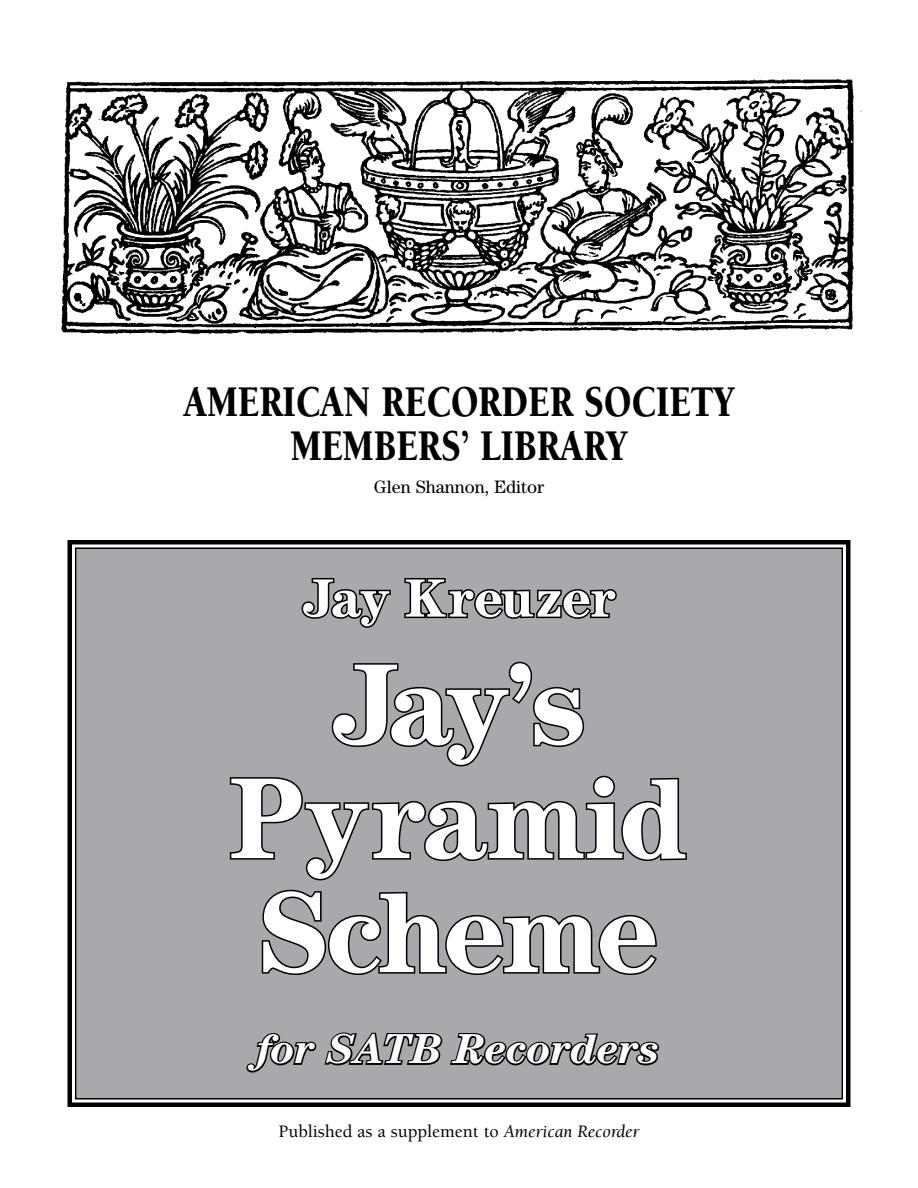
<style>
.page{position:relative;width:918px;height:1188px;background:#fff}
.page>*{position:absolute;margin:0;border:0;box-sizing:border-box;transform-origin:0 0}
.t1{font:700 115.5px/114px "Century";letter-spacing:-.04em;color:#fff;text-align:center}
.t2{font:700 54px "Century";letter-spacing:-.02em;color:#fff}
.t3{font:900 45px/43.5px "Berkeley";color:#000;text-align:center;scale:.8 1}
.t4{font:italic 700 42px "Century";letter-spacing:-.01em;color:#fff}
.t5{font:500 18px "Berkeley";color:#000}
.t6{font:18px "Century";color:#000}
.s1{font-weight:400;font-style:italic}
</style>
<div class="page">
<svg style="left:67px;top:540px;width:784px;height:567px;background:#a0a2a5"></svg>
<img style="left:61px;top:79px;width:801px;height:255px">
<svg style="left:245px;top:1031px;width:416px;height:43px;background:#6f7072"></svg>
<svg style="left:300px;top:576px;width:92px;height:53px;background:#747577"></svg>
<svg style="left:403px;top:576px;width:215px;height:44px;background:#6c6e70"></svg>
<svg style="left:330px;top:660px;width:256px;height:108px;background:#8b8d8f"></svg>
<svg style="left:228px;top:774px;width:460px;height:108px;background:#8c8e90"></svg>
<svg style="left:260px;top:888px;width:399px;height:89px;background:#848688"></svg>
<h3 class="t3" style="left:184px;top:381px;width:689px">AMERICAN RECORDER SOCIETY<br>MEMBERS’ LIBRARY</h3>
<p class="t6" style="left:374px;top:476px;width:172px">Glen Shannon, Editor</p>
<h2 class="t2" style="left:302px;top:566px;width:315px">Jay Kreuzer</h2>
<h1 class="t1" style="left:230px;top:646px;width:459px">Jay’s<br>Pyramid<br>Scheme</h1>
<h3 class="t4" style="left:257px;top:1025px;width:405px">for SATB Recorders</h3>
<p class="t5" style="left:279px;top:1122px;width:363px">Published as a supplement to <span class="s1">American Recorder</span></p>
</div>
